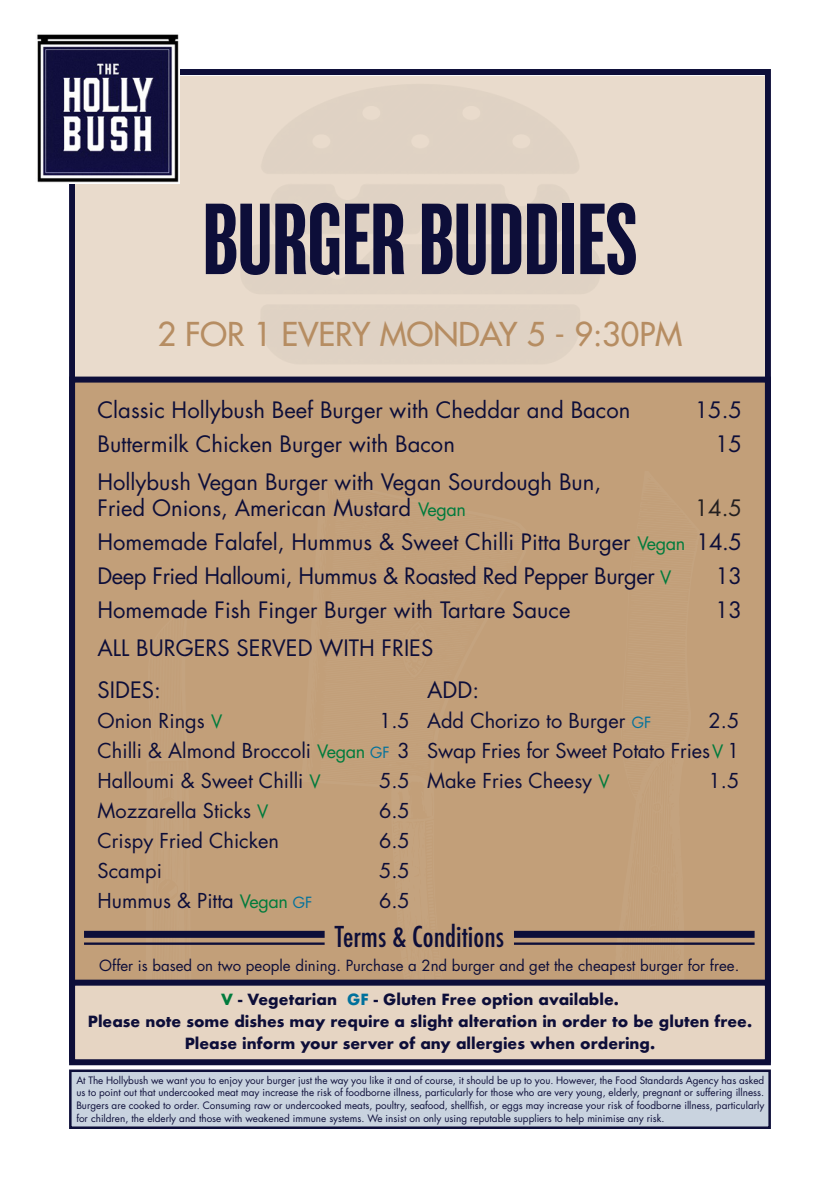
<style>
.page{position:relative;width:840px;height:1191px;background:#fff}
.page>*{position:absolute;margin:0;border:0;box-sizing:border-box;transform-origin:0 0}
.t1{font:88px "Industrial Gothic Single Std";color:#0d0e39}
.t2{font:32px "Futura";color:#b68d62}
.t3{font:500 condensed 28px "Futura";color:#0d0e39}
.t4{font:22px/26px "Futura";color:#0d0e39}
.t5{font:22px "Futura";letter-spacing:-.02em;color:#0d0e39}
.t6{font:22px "Futura";color:#0d0e39}
.t7{font:22px "Futura";color:#231f20}
.t8{font:20px "Futura";color:#0d0e39}
.t9{font:700 15px/22px "Futura";color:#0d0e39;text-align:center}
.t10{font:15px "Futura";color:#0d0e39}
.t11{font:10px/12.6px "Futura";color:#0d0e39;text-align:justify}
.s1{font-size:18px;color:#007b3c}
.s2{font-size:15px;color:#00719c}
.s3{color:#007b3c}
.s4{color:#00719c}
</style>
<div class="page">
<div style="left:75px;top:76px;width:689px;height:614px;background:#e9dbcc"></div>
<img style="left:37px;top:34px;width:142px;height:149px">
<div style="left:69px;top:376px;width:701px;height:686px;background:#c29f79;border:6px solid #0d0e39"></div>
<svg style="left:145px;top:937px;width:48px;height:129px"></svg>
<svg style="left:609px;top:937px;width:91px;height:129px"></svg>
<div style="left:69px;top:979px;width:701px;height:86px;background:#e6d5c3;border:6px solid #0d0e39"></div>
<hr style="left:84px;top:942px;width:240px;height:2px;background:#0d0e39">
<div style="left:84px;top:930px;width:240px;height:7px;background:#0d0e39"></div>
<hr style="left:513px;top:942px;width:241px;height:2px;background:#0d0e39">
<div style="left:513px;top:930px;width:241px;height:7px;background:#0d0e39"></div>
<div style="left:69px;top:1069px;width:701px;height:60px;background:#c9d3df;border:3px solid #0d0e39"></div>
<p class="t1" style="left:203px;top:191px;width:436px">BURGER BUDDIES</p>
<p class="t2" style="left:157px;top:314px;width:526px">2 FOR 1 EVERY MONDAY 5 - 9:30PM</p>
<p class="t4" style="left:97px;top:397px;width:534px">Classic Hollybush Beef Burger with Cheddar and Bacon</p>
<p class="t6" style="left:694px;top:395px;width:49px">15.5</p>
<p class="t4" style="left:97px;top:431px;width:359px">Buttermilk Chicken Burger with Bacon</p>
<p class="t6" style="left:714px;top:429px;width:29px">15</p>
<p class="t4" style="left:97px;top:469px;width:505px">Hollybush Vegan Burger with Vegan Sourdough Bun,<br>Fried Onions, American Mustard <span class="s1">Vegan</span></p>
<p class="t7" style="left:694px;top:493px;width:49px">14.5</p>
<p class="t4" style="left:97px;top:529px;width:645px">Homemade Falafel, Hummus &amp; Sweet Chilli Pitta Burger <span class="s1">Vegan</span> 14.5</p>
<p class="t5" style="left:97px;top:561px;width:575px">Deep Fried Halloumi, Hummus &amp; Roasted Red Pepper Burger <span class="s1">V</span></p>
<p class="t6" style="left:715px;top:561px;width:28px">13</p>
<p class="t4" style="left:97px;top:597px;width:474px">Homemade Fish Finger Burger with Tartare Sauce</p>
<p class="t6" style="left:714px;top:595px;width:29px">13</p>
<p class="t4" style="left:97px;top:635px;width:337px">ALL BURGERS SERVED WITH FRIES</p>
<p class="t4" style="left:97px;top:677px;width:65px">SIDES:</p>
<p class="t8" style="left:97px;top:708px;width:126px">Onion Rings <span class="s1">V</span></p>
<p class="t8" style="left:379px;top:708px;width:32px">1.5</p>
<p class="t8" style="left:97px;top:738px;width:313px">Chilli &amp; Almond Broccoli <span class="s1">Vegan</span> <span class="s2">GF</span> 3</p>
<p class="t8" style="left:97px;top:768px;width:225px">Halloumi &amp; Sweet Chilli <span class="s1">V</span></p>
<p class="t8" style="left:379px;top:768px;width:32px">5.5</p>
<p class="t8" style="left:97px;top:798px;width:172px">Mozzarella Sticks <span class="s1">V</span></p>
<p class="t8" style="left:379px;top:798px;width:32px">6.5</p>
<p class="t8" style="left:97px;top:828px;width:183px">Crispy Fried Chicken</p>
<p class="t8" style="left:379px;top:828px;width:32px">6.5</p>
<p class="t8" style="left:97px;top:858px;width:66px">Scampi</p>
<p class="t8" style="left:379px;top:858px;width:32px">5.5</p>
<p class="t8" style="left:97px;top:888px;width:216px">Hummus &amp; Pitta <span class="s1">Vegan</span> <span class="s2">GF</span></p>
<p class="t8" style="left:379px;top:888px;width:32px">6.5</p>
<p class="t4" style="left:427px;top:677px;width:53px">ADD:</p>
<p class="t8" style="left:427px;top:708px;width:225px">Add Chorizo to Burger <span class="s2">GF</span></p>
<p class="t8" style="left:708px;top:708px;width:32px">2.5</p>
<p class="t8" style="left:427px;top:738px;width:314px">Swap Fries for Sweet Potato Fries<span class="s1">V</span> 1</p>
<p class="t8" style="left:427px;top:768px;width:184px">Make Fries Cheesy <span class="s1">V</span></p>
<p class="t8" style="left:708px;top:768px;width:32px">1.5</p>
<p class="t3" style="left:334px;top:918px;width:171px">Terms &amp; Conditions</p>
<p class="t10" style="left:99px;top:955px;width:641px">Offer is based on two people dining. Purchase a 2nd burger and get the cheapest burger for free.</p>
<p class="t9" style="left:88px;top:988px;width:665px"><span class="s3">V</span> - Vegetarian <span class="s4">GF</span> - Gluten Free option available.<br>Please note some dishes may require a slight alteration in order to be gluten free.</p>
<p class="t9" style="left:185px;top:1032px;width:471px">Please inform your server of any allergies when ordering.</p>
<p class="t11" style="left:76px;top:1073px;width:689px">At The Hollybush we want you to enjoy your burger just the way you like it and of course, it should be up to you. However, the Food Standards Agency has asked us to point out that undercooked meat may increase the risk of foodborne illness, particularly for those who are very young, elderly, pregnant or suffering illness.<br>Burgers are cooked to order. Consuming raw or undercooked meats, poultry, seafood, shellfish, or eggs may increase your risk of foodborne illness, particularly for children, the elderly and those with weakened immune systems. We insist on only using reputable suppliers to help minimise any risk.</p>
</div>
